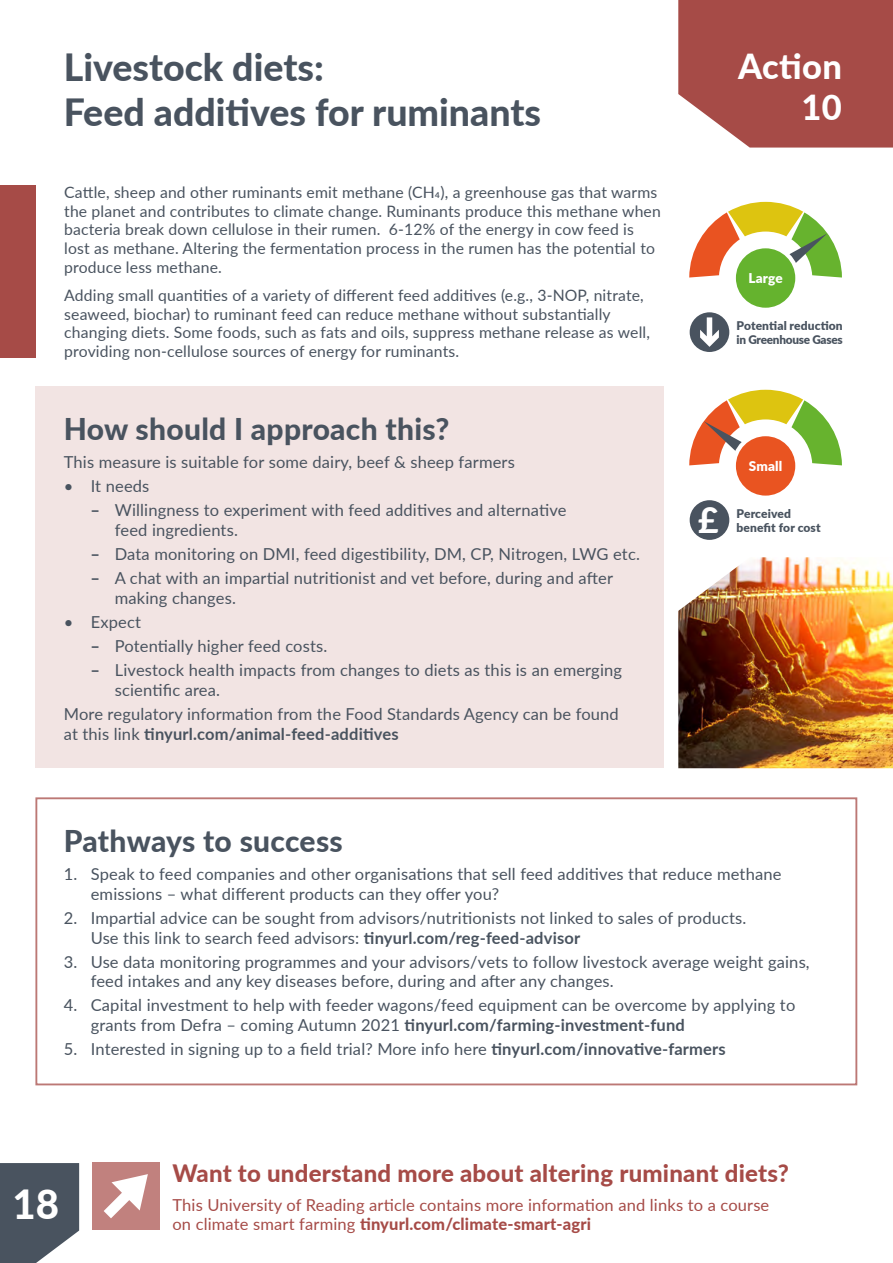
<style>
.page{position:relative;width:893px;height:1263px;background:#fff}
.page>*{position:absolute;margin:0;border:0;box-sizing:border-box;transform-origin:0 0}
.t1{font:800 40.2px "Lato";color:#fff}
.t2{font:800 37.5px/45px "Lato";color:#49535f}
.t3{font:800 35.25px "Lato";color:#fff}
.t4{font:800 34.5px/41.4px "Lato";letter-spacing:.01em;color:#fff;text-align:right}
.t5{font:800 30px "Lato";letter-spacing:.01em;color:#49535f}
.t6{font:800 24px "Lato";letter-spacing:.01em;color:#a64b47}
.t7{font:16.5px/19.8px "Lato";letter-spacing:.01em;color:#49535f}
.t8{font:16.5px/19.8px "Lato";letter-spacing:.01em;color:#a64b47}
.t9{font:15.75px/18.9px "Lato";letter-spacing:.01em;color:#49535f}
.t10{font:900 13.5px "Lato";letter-spacing:.01em;color:#fff}
.t11{font:900 12px/14.4px "Lato";letter-spacing:-.02em;color:#49535f}
.t12{font:900 12px "Lato";color:#49535f}
.s1{font-weight:800}
.s2{font-weight:700}
</style>
<div class="page">
<svg style="left:0;top:1163px;width:79px;height:100px"></svg>
<div style="left:35px;top:386px;width:629px;height:382px;background:#f2e4e3"></div>
<div style="left:0;top:185px;width:35px;height:172px;background:#a64b47"></div>
<svg style="left:678px;top:0;width:215px;height:148px"></svg>
<img style="left:678px;top:557px;width:215px;height:211px">
<div style="left:35px;top:797px;width:822px;height:288px;border:2px solid #bc7875"></div>
<svg style="left:688px;top:311px;width:43px;height:42px"></svg>
<div style="left:687px;top:309px;width:45px;height:46px;border:3px solid #fff;border-radius:50%"></div>
<svg style="left:700px;top:317px;width:19px;height:30px"></svg>
<div style="left:688px;top:499px;width:43px;height:42px;background:#49535f;border-radius:50%"></div>
<div style="left:687px;top:497px;width:45px;height:46px;border:3px solid #fff;border-radius:50%"></div>
<svg style="left:689px;top:202px;width:153px;height:75px"></svg>
<div style="left:732px;top:244px;width:67px;height:68px;background:#fff;border-radius:50%"></div>
<div style="left:736px;top:248px;width:59px;height:60px;background:#65b32e;border-radius:50%"></div>
<svg style="left:689px;top:390px;width:153px;height:75px"></svg>
<div style="left:732px;top:432px;width:67px;height:68px;background:#fff;border-radius:50%"></div>
<div style="left:736px;top:436px;width:59px;height:60px;background:#e95421;border-radius:50%"></div>
<div style="left:92px;top:1162px;width:67px;height:68px;background:#c1817e"></div>
<svg style="left:104px;top:1174px;width:44px;height:44px"></svg>
<h2 class="t2" style="left:64px;top:43px;width:479px">Livestock diets:<br>Feed additives for ruminants</h2>
<p class="t9" style="left:64px;top:182px;width:598px">Cattle, sheep and other ruminants emit methane (CH4), a greenhouse gas that warms the planet and contributes to climate change. Ruminants produce this methane when bacteria break down cellulose in their rumen. 6-12% of the energy in cow feed is lost as methane. Altering the fermentation process in the rumen has the potential to produce less methane.</p>
<p class="t9" style="left:64px;top:285px;width:587px">Adding small quantities of a variety of different feed additives (e.g., 3-NOP, nitrate, seaweed, biochar) to ruminant feed can reduce methane without substantially changing diets. Some foods, such as fats and oils, suppress methane release as well, providing non-cellulose sources of energy for ruminants.</p>
<h3 class="t5" style="left:64px;top:406px;width:387px">How should I approach this?</h3>
<p class="t7" style="left:64px;top:451px;width:453px">This measure is suitable for some dairy, beef &amp; sheep farmers</p>
<p class="t7" style="left:64px;top:475px;width:87px">• It needs</p>
<p class="t7" style="left:115px;top:500px;width:453px;text-indent:-24px"><span class="s1">–</span> Willingness to experiment with feed additives and alternative feed ingredients.</p>
<p class="t7" style="left:90px;top:543px;width:551px"><span class="s1">–</span> Data monitoring on DMI, feed digestibility, DM, CP, Nitrogen, LWG etc.</p>
<p class="t7" style="left:115px;top:567px;width:500px;text-indent:-24px"><span class="s1">–</span> A chat with an impartial nutritionist and vet before, during and after making changes.</p>
<p class="t7" style="left:64px;top:611px;width:79px">• Expect</p>
<p class="t7" style="left:90px;top:635px;width:239px"><span class="s1">–</span> Potentially higher feed costs.</p>
<p class="t7" style="left:115px;top:659px;width:509px;text-indent:-24px"><span class="s1">–</span> Livestock health impacts from changes to diets as this is an emerging scientific area.</p>
<p class="t7" style="left:64px;top:703px;width:557px">More regulatory information from the Food Standards Agency can be found at this link <span class="s2">tinyurl.com/animal-feed-additives</span></p>
<h3 class="t4" style="left:738px;top:44px;width:105px">Action<br>10</h3>
<p class="t10" style="left:748px;top:268px;width:36px">Large</p>
<p class="t11" style="left:737px;top:318px;width:108px">Potential reduction in Greenhouse Gases</p>
<h3 class="t3" style="left:698px;top:494px;width:22px">£</h3>
<p class="t10" style="left:749px;top:456px;width:35px">Small</p>
<p class="t12" style="left:737px;top:504px;width:56px">Perceived</p>
<p class="t12" style="left:737px;top:519px;width:86px">benefit for cost</p>
<h3 class="t5" style="left:64px;top:818px;width:281px">Pathways to success</h3>
<p class="t7" style="left:91px;top:863px;width:692px;text-indent:-27px">1. Speak to feed companies and other organisations that sell feed additives that reduce methane emissions – what different products can they offer you?</p>
<p class="t7" style="left:91px;top:907px;width:657px;text-indent:-27px">2. Impartial advice can be sought from advisors/nutritionists not linked to sales of products.<br>Use this link to search feed advisors: <span class="s2">tinyurl.com/reg-feed-advisor</span></p>
<p class="t7" style="left:91px;top:951px;width:720px;text-indent:-27px">3. Use data monitoring programmes and your advisors/vets to follow livestock average weight gains, feed intakes and any key diseases before, during and after any changes.</p>
<p class="t7" style="left:91px;top:995px;width:706px;text-indent:-27px">4. Capital investment to help with feeder wagons/feed equipment can be overcome by applying to grants from Defra – coming Autumn 2021 <span class="s2">tinyurl.com/farming-investment-fund</span></p>
<p class="t7" style="left:64px;top:1039px;width:663px">5. Interested in signing up to a field trial? More info here <span class="s2">tinyurl.com/innovative-farmers</span></p>
<h1 class="t1" style="left:12px;top:1175px;width:48px">18</h1>
<h3 class="t6" style="left:172px;top:1156px;width:618px">Want to understand more about altering ruminant diets?</h3>
<p class="t8" style="left:172px;top:1194px;width:598px">This University of Reading article contains more information and links to a course on climate smart farming <span class="s1">tinyurl.com/climate-smart-agri</span></p>
</div>
